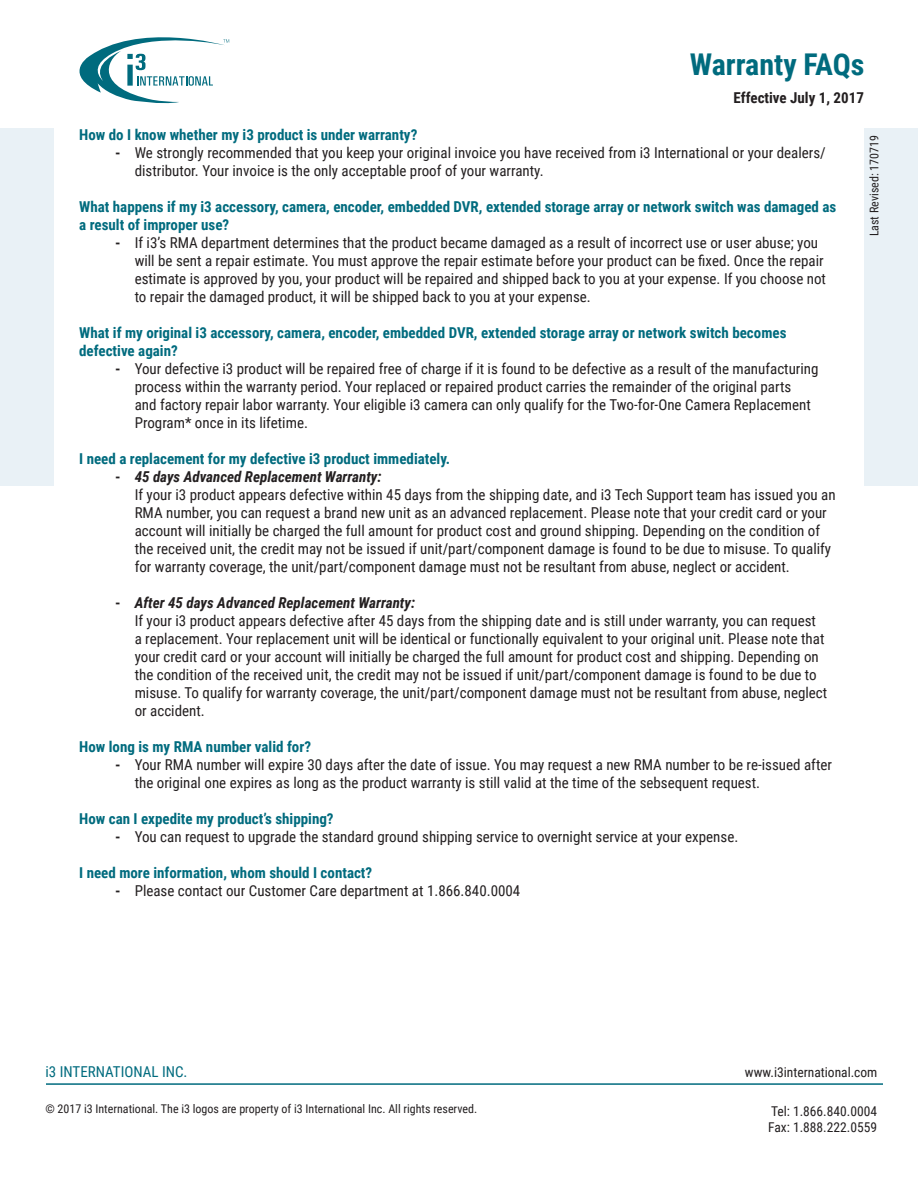
<style>
.page{position:relative;width:918px;height:1188px;background:#fff}
.page>*{position:absolute;margin:0;border:0;box-sizing:border-box;transform-origin:0 0}
.t1{font:700 30px "Roboto Condensed";color:#006b7e}
.t2{font:15px/18px "Roboto Condensed";color:#231f20}
.Body_Bold{font:700 15px/18px "Roboto Condensed";color:#006b7e}
.t3{font:15px "Roboto Condensed";color:#006b7e}
.t4{font:700 15px "Roboto Condensed";color:#231f20}
.t5{font:13.5px/16.2px "Roboto Condensed";color:#231f20}
.t6{font:12px "Roboto Condensed";color:#231f20}
.s1{font-weight:700}
.s2{font-weight:700;font-style:italic}
</style>
<div class="page">
<svg style="left:79px;top:37px;width:150px;height:67px"></svg>
<div style="left:0;top:129px;width:54px;height:357px;background:#e9f1f6"></div>
<div style="left:864px;top:128px;width:54px;height:357px;background:#e9f1f6"></div>
<hr style="left:46px;top:1083px;width:837px;height:2px;background:#006b7e">
<h1 class="t1" style="left:690px;top:43px;width:176px">Warranty FAQs</h1>
<p class="t4" style="left:734px;top:87px;width:132px">Effective July 1, 2017</p>
<p class="Body_Bold" style="left:79px;top:125px;width:340px">How do I know whether my i3 product is under warranty?</p>
<p class="t2" style="left:135px;top:143px;width:693px;text-indent:-20px"><span class="s1">-</span> We strongly recommended that you keep your original invoice you have received from i3 International or your dealers/ distributor. Your invoice is the only acceptable proof of your warranty.</p>
<p class="Body_Bold" style="left:79px;top:197px;width:759px">What happens if my i3 accessory, camera, encoder, embedded DVR, extended storage array or network switch was damaged as a result of improper use?</p>
<p class="t2" style="left:135px;top:233px;width:693px;text-indent:-20px"><span class="s1">-</span> If i3’s RMA department determines that the product became damaged as a result of incorrect use or user abuse; you will be sent a repair estimate. You must approve the repair estimate before your product can be fixed. Once the repair estimate is approved by you, your product will be repaired and shipped back to you at your expense. If you choose not to repair the damaged product, it will be shipped back to you at your expense.</p>
<p class="Body_Bold" style="left:79px;top:323px;width:709px">What if my original i3 accessory, camera, encoder, embedded DVR, extended storage array or network switch becomes defective again?</p>
<p class="t2" style="left:135px;top:359px;width:685px;text-indent:-20px"><span class="s1">-</span> Your defective i3 product will be repaired free of charge if it is found to be defective as a result of the manufacturing process within the warranty period. Your replaced or repaired product carries the remainder of the original parts<br>and factory repair labor warranty. Your eligible i3 camera can only qualify for the Two-for-One Camera Replacement Program* once in its lifetime.</p>
<p class="Body_Bold" style="left:79px;top:449px;width:373px">I need a replacement for my defective i3 product immediately.</p>
<p class="t2" style="left:135px;top:467px;width:702px;text-indent:-20px"><span class="s1">-</span> <span class="s2">45 days Advanced Replacement Warranty:<br></span>If your i3 product appears defective within 45 days from the shipping date, and i3 Tech Support team has issued you an RMA number, you can request a brand new unit as an advanced replacement. Please note that your credit card or your account will initially be charged the full amount for product cost and ground shipping. Depending on the condition of the received unit, the credit may not be issued if unit/part/component damage is found to be due to misuse. To qualify for warranty coverage, the unit/part/component damage must not be resultant from abuse, neglect or accident.</p>
<p class="t2" style="left:135px;top:593px;width:694px;text-indent:-20px"><span class="s1">-</span> <span class="s2">After 45 days Advanced Replacement Warranty:<br></span>If your i3 product appears defective after 45 days from the shipping date and is still under warranty, you can request<br>a replacement. Your replacement unit will be identical or functionally equivalent to your original unit. Please note that your credit card or your account will initially be charged the full amount for product cost and shipping. Depending on the condition of the received unit, the credit may not be issued if unit/part/component damage is found to be due to misuse. To qualify for warranty coverage, the unit/part/component damage must not be resultant from abuse, neglect or accident.</p>
<p class="Body_Bold" style="left:79px;top:737px;width:233px">How long is my RMA number valid for?</p>
<p class="t2" style="left:135px;top:755px;width:699px;text-indent:-20px"><span class="s1">-</span> Your RMA number will expire 30 days after the date of issue. You may request a new RMA number to be re-issued after the original one expires as long as the product warranty is still valid at the time of the sebsequent request.</p>
<p class="Body_Bold" style="left:79px;top:809px;width:256px">How can I expedite my product’s shipping?</p>
<p class="t2" style="left:115px;top:827px;width:625px"><span class="s1">-</span> You can request to upgrade the standard ground shipping service to overnight service at your expense.</p>
<p class="Body_Bold" style="left:79px;top:863px;width:295px">I need more information, whom should I contact?</p>
<p class="t2" style="left:115px;top:881px;width:407px"><span class="s1">-</span> Please contact our Customer Care department at 1.866.840.0004</p>
<p class="t6" style="left:866px;top:236px;width:103px;rotate:-90deg">Last Revised: 170719</p>
<p class="t5" style="left:745px;top:1063px;width:134px">www.i3international.com</p>
<p class="t3" style="left:45px;top:1061px;width:144px">i3 INTERNATIONAL INC.</p>
<p class="t6" style="left:45px;top:1101px;width:433px">© 2017 i3 International. The i3 logos are property of i3 International Inc. All rights reserved.</p>
<p class="t5" style="left:768px;top:1102px;width:110px">Tel: 1.866.840.0004<br>Fax: 1.888.222.0559</p>
</div>
